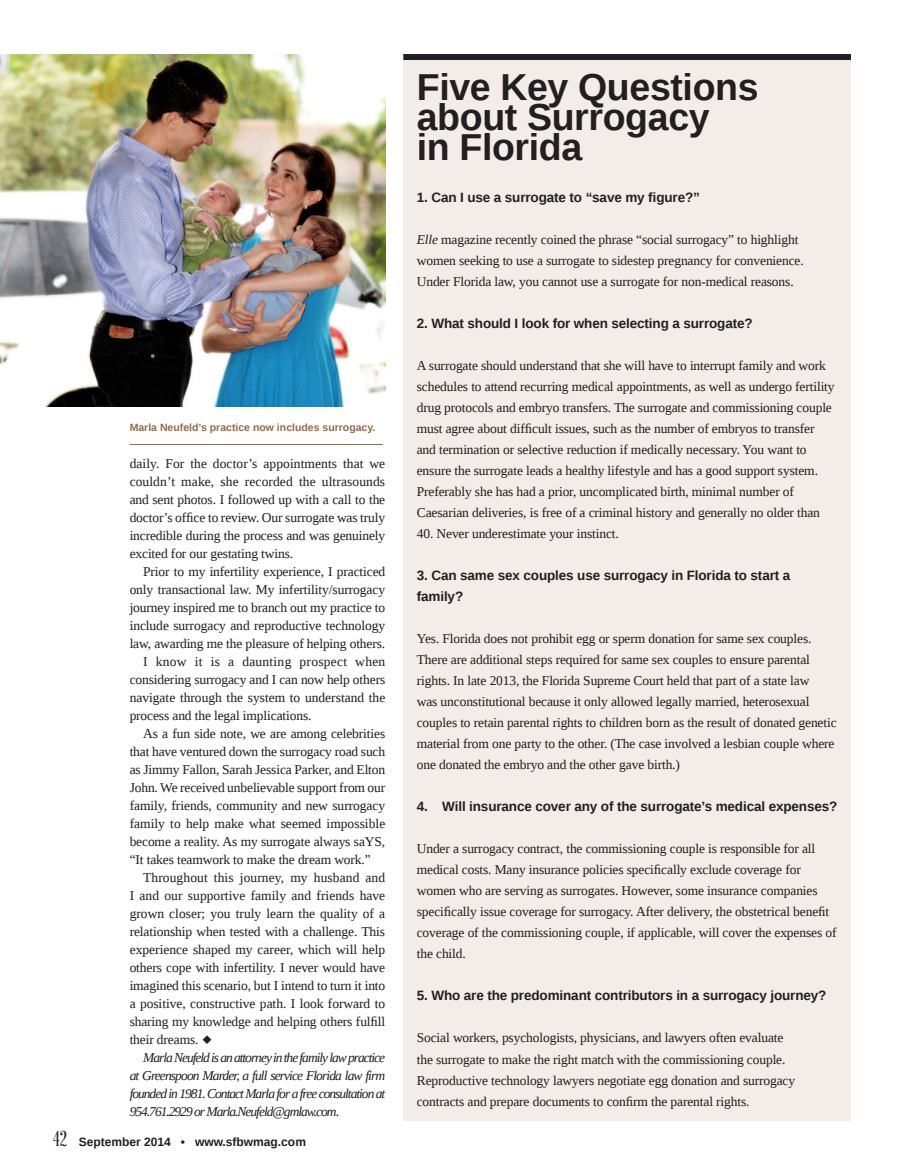
<style>
.page{position:relative;width:905px;height:1175px;background:#fff}
.page>*{position:absolute;margin:0;border:0;box-sizing:border-box;transform-origin:0 0}
.t1{font:700 37.5px/30px "Liberation Sans";letter-spacing:-.01em;color:#231f20}
.t2{font:13.5px/21px "Liberation Serif";letter-spacing:-.01em;color:#231f20}
.t3{font:700 13.5px/21px "Liberation Sans";letter-spacing:-.01em;color:#231f20}
.t4{font:italic 13.5px/18px "Liberation Serif";letter-spacing:-.075em;color:#231f20;text-align:justify}
.t5{font:13.5px "Liberation Serif";letter-spacing:.02em;color:#231f20}
.t6{font:700 12px "Liberation Sans";color:#231f20}
.t7{font:700 10.5px "Liberation Sans";color:#8e6d4b}
.s1{font-style:normal}
.s2{font-family:"Abraham Lincoln";font-weight:400;font-size:21px}
.s3{font-style:italic}
</style>
<div class="page">
<div style="left:403px;top:58px;width:447px;height:1062px;background:#f4ece8"></div>
<div style="left:403px;top:54px;width:448px;height:6px;background:#231f20"></div>
<img style="left:0;top:54px;width:385px;height:353px">
<hr style="left:130px;top:444px;width:253px;height:1px;background:#8e6d4b">
<p class="t7" style="left:130px;top:420px;width:247px">Marla Neufeld’s practice now includes surrogacy.</p>
<p class="t2" style="left:130px;top:454px;width:257px;line-height:18px;text-align:justify">daily. For the doctor’s appointments that we couldn’t make, she recorded the ultrasounds and sent photos. I followed up with a call to the doctor’s office to review. Our surrogate was truly incredible during the process and was genuinely excited for our gestating twins.</p>
<p class="t2" style="left:143px;top:561px;width:244px">Prior to my infertility experience, I practiced</p>
<p class="t2" style="left:130px;top:579px;width:257px">only transactional law. My infertility/surrogacy</p>
<p class="t2" style="left:130px;top:597px;width:257px">journey inspired me to branch out my practice to</p>
<p class="t2" style="left:130px;top:615px;width:257px">include surrogacy and reproductive technology</p>
<p class="t2" style="left:130px;top:633px;width:257px">law, awarding me the pleasure of helping others.</p>
<p class="t5" style="left:143px;top:653px;width:244px">I know it is a daunting prospect when</p>
<p class="t2" style="left:130px;top:669px;width:257px">considering surrogacy and I can now help others</p>
<p class="t2" style="left:130px;top:687px;width:257px">navigate through the system to understand the</p>
<p class="t2" style="left:130px;top:705px;width:183px">process and the legal implications.</p>
<p class="t2" style="left:143px;top:723px;width:243px">As a fun side note, we are among celebrities</p>
<p class="t2" style="left:130px;top:741px;width:257px">that have ventured down the surrogacy road such</p>
<p class="t2" style="left:130px;top:759px;width:257px">as Jimmy Fallon, Sarah Jessica Parker, and Elton</p>
<p class="t2" style="left:130px;top:777px;width:257px">John. We received unbelievable support from our</p>
<p class="t2" style="left:130px;top:795px;width:257px">family, friends, community and new surrogacy</p>
<p class="t2" style="left:130px;top:813px;width:257px">family to help make what seemed impossible</p>
<p class="t2" style="left:130px;top:831px;width:257px">become a reality. As my surrogate always saYS,</p>
<p class="t2" style="left:130px;top:849px;width:243px">“It takes teamwork to make the dream work.”</p>
<p class="t2" style="left:143px;top:867px;width:243px">Throughout this journey, my husband and</p>
<p class="t2" style="left:130px;top:885px;width:257px">I and our supportive family and friends have</p>
<p class="t2" style="left:130px;top:903px;width:257px">grown closer; you truly learn the quality of a</p>
<p class="t2" style="left:130px;top:921px;width:257px">relationship when tested with a challenge. This</p>
<p class="t2" style="left:130px;top:939px;width:257px">experience shaped my career, which will help</p>
<p class="t2" style="left:130px;top:957px;width:257px">others cope with infertility. I never would have</p>
<p class="t2" style="left:130px;top:975px;width:257px">imagined this scenario, but I intend to turn it into</p>
<p class="t2" style="left:130px;top:993px;width:257px">a positive, constructive path. I look forward to</p>
<p class="t2" style="left:130px;top:1011px;width:257px">sharing my knowledge and helping others fulfill</p>
<p class="t2" style="left:130px;top:1029px;width:70px">their dreams.</p>
<p class="t4" style="left:130px;top:1048px;width:257px;text-indent:14px">Marla Neufeld is an attorney in the family law practice at Greenspoon Marder, a full service Florida law firm founded in 1981. Contact Marla for a free consultation at 954.761.2929 or Marla.Neufeld@gmlaw.com<span class="s1">.</span></p>
<p class="t6" style="left:53px;top:1133px;width:254px"><span class="s2">42</span> September 2014 • www.sfbwmag.com</p>
<h1 class="t1" style="left:417px;top:71px;width:343px">Five Key Questions about Surrogacy<br>in Florida</h1>
<p class="t3" style="left:417px;top:187px;width:285px">1. Can I use a surrogate to “save my figure?”</p>
<p class="t2" style="left:417px;top:229px;width:388px"><span class="s3">Elle</span> magazine recently coined the phrase “social surrogacy” to highlight women seeking to use a surrogate to sidestep pregnancy for convenience.<br>Under Florida law, you cannot use a surrogate for non-medical reasons.</p>
<p class="t3" style="left:417px;top:313px;width:337px">2. What should I look for when selecting a surrogate?</p>
<p class="t2" style="left:417px;top:355px;width:419px">A surrogate should understand that she will have to interrupt family and work schedules to attend recurring medical appointments, as well as undergo fertility drug protocols and embryo transfers. The surrogate and commissioning couple must agree about difficult issues, such as the number of embryos to transfer and termination or selective reduction if medically necessary. You want to ensure the surrogate leads a healthy lifestyle and has a good support system.<br>Preferably she has had a prior, uncomplicated birth, minimal number of Caesarian deliveries, is free of a criminal history and generally no older than</p>
<p class="t2" style="left:417px;top:523px;width:203px">40. Never underestimate your instinct.</p>
<p class="t3" style="left:417px;top:565px;width:375px">3. Can same sex couples use surrogacy in Florida to start a family?</p>
<p class="t2" style="left:417px;top:628px;width:421px">Yes. Florida does not prohibit egg or sperm donation for same sex couples.<br>There are additional steps required for same sex couples to ensure parental rights. In late 2013, the Florida Supreme Court held that part of a state law<br>was unconstitutional because it only allowed legally married, heterosexual couples to retain parental rights to children born as the result of donated genetic material from one party to the other. (The case involved a lesbian couple where one donated the embryo and the other gave birth.)</p>
<p class="t3" style="left:417px;top:796px;width:422px">4. Will insurance cover any of the surrogate’s medical expenses?</p>
<p class="t2" style="left:417px;top:838px;width:421px">Under a surrogacy contract, the commissioning couple is responsible for all medical costs. Many insurance policies specifically exclude coverage for women who are serving as surrogates. However, some insurance companies specifically issue coverage for surrogacy. After delivery, the obstetrical benefit coverage of the commissioning couple, if applicable, will cover the expenses of the child.</p>
<p class="t3" style="left:417px;top:985px;width:411px">5. Who are the predominant contributors in a surrogacy journey?</p>
<p class="t2" style="left:417px;top:1027px;width:380px">Social workers, psychologists, physicians, and lawyers often evaluate the surrogate to make the right match with the commissioning couple.<br>Reproductive technology lawyers negotiate egg donation and surrogacy contracts and prepare documents to confirm the parental rights.</p>
</div>
